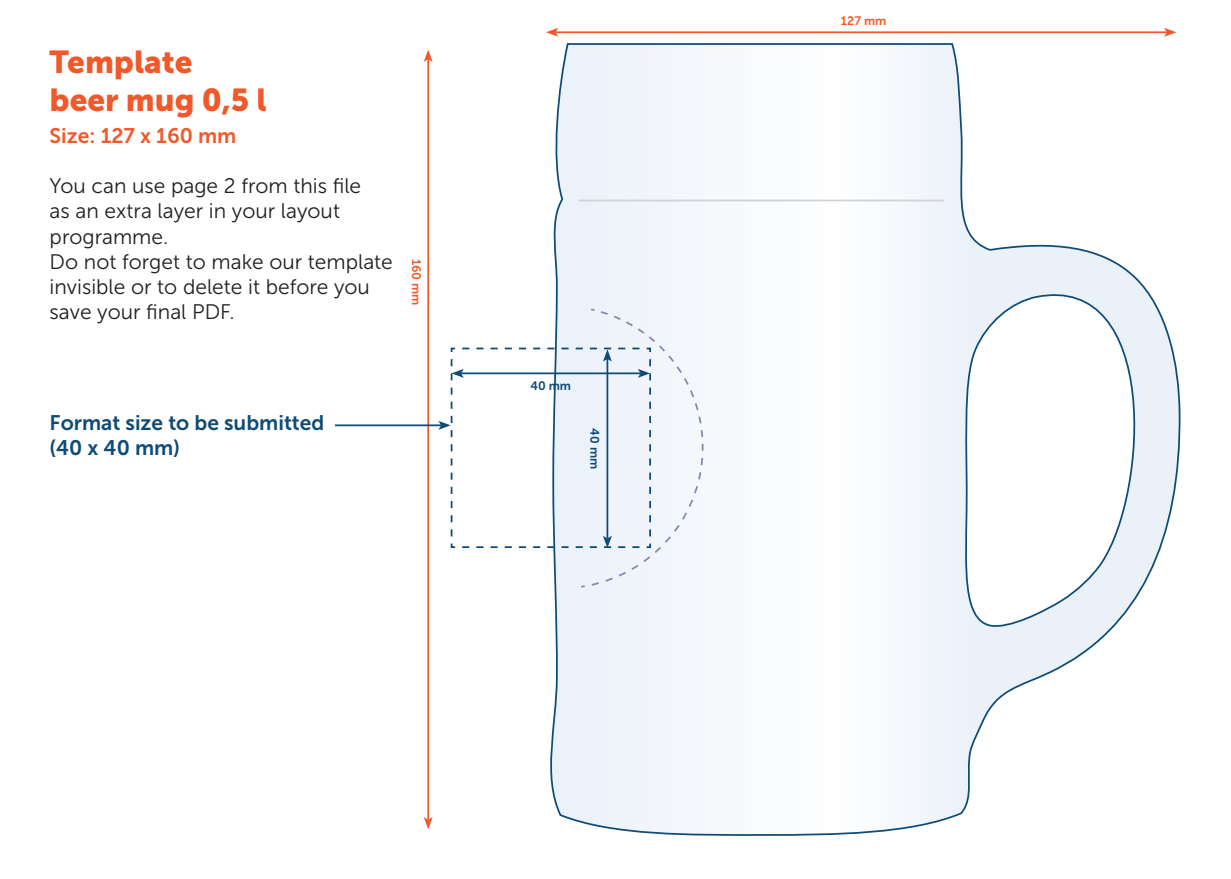
<style>
.page{position:relative;width:1231px;height:879px;background:#fff}
.page>*{position:absolute;margin:0;border:0;box-sizing:border-box;transform-origin:0 0}
.t1{font:31.5px/37.8px "Museo Sans 900";color:#f1592b}
.t2{font:21px/25.2px "Museo Sans 300";color:#231f20}
.t3{font:21px/25.2px "Museo Sans 700";color:#0e4b76}
.t4{font:21px "Museo Sans 700";color:#f1592b}
.t5{font:12.25px "Museo Sans 700";color:#f1592b}
.t6{font:12.25px "Museo Sans 700";color:#0e4b76}
</style>
<div class="page">
<svg style="left:550px;top:43px;width:630px;height:793px"></svg>
<hr style="left:579px;top:199px;width:364px;height:2px;background:#d1d2d4">
<hr style="left:427px;top:59px;width:2px;height:760px;background:#f1592b">
<svg style="left:423px;top:50px;width:9px;height:12px"></svg>
<svg style="left:423px;top:816px;width:9px;height:12px"></svg>
<hr style="left:555px;top:31px;width:611px;height:2px;background:#f1592b">
<svg style="left:546px;top:28px;width:12px;height:9px"></svg>
<svg style="left:1163px;top:28px;width:13px;height:9px"></svg>
<hr style="left:335px;top:424px;width:106px;height:2px;background:#0e4b76">
<svg style="left:438px;top:307px;width:266px;height:281px"></svg>
<h1 class="t1" style="left:50px;top:43px;width:218px">Template beer mug 0,5 l</h1>
<p class="t4" style="left:50px;top:124px;width:188px">Size: 127 x 160 mm</p>
<p class="t2" style="left:50px;top:173px;width:345px">You can use page 2 from this file<br>as an extra layer in your layout programme.<br>Do not forget to make our template invisible or to delete it before you save your final PDF.</p>
<p class="t5" style="left:423px;top:258px;width:48px;rotate:90deg">160 mm</p>
<p class="t3" style="left:50px;top:410px;width:276px">Format size to be submitted (40 x 40 mm)</p>
<p class="t6" style="left:530px;top:379px;width:42px">40 mm</p>
<p class="t6" style="left:601px;top:428px;width:42px;rotate:90deg">40 mm</p>
<p class="t5" style="left:840px;top:14px;width:47px">127 mm</p>
</div>
